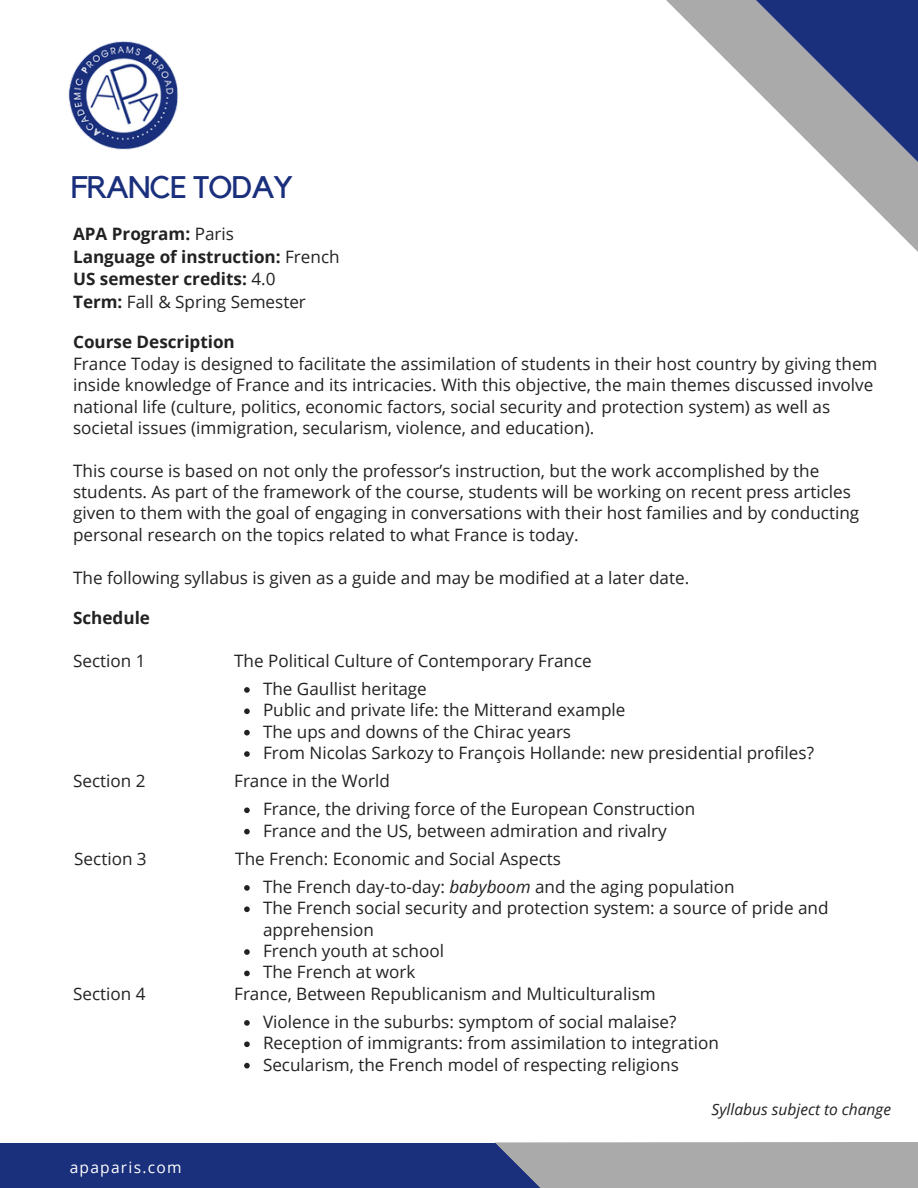
<style>
.page{position:relative;width:918px;height:1188px;background:#fff}
.page>*{position:absolute;margin:0;border:0;box-sizing:border-box;transform-origin:0 0}
.t1{font:31.2px "Kollektif";letter-spacing:-.03em;color:#1a307c}
.t2{font:17.1px/21.3px "Open Sans";color:#222}
.t3{font:700 17.1px/22.5px "Open Sans";color:#222}
.t4{font:italic 15.6px "Open Sans";color:#222}
.t5{font:15.6px "Open Sans";letter-spacing:.08em;color:#fff}
.s1{font-weight:400}
.s2{font-style:italic}
</style>
<div class="page">
<div style="left:0;top:1143px;width:745px;height:45px;background:#1a307c"></div>
<div style="left:495px;top:1142px;width:423px;height:46px;background:#aaa"></div>
<svg style="left:673px;top:0;width:245px;height:247px"></svg>
<img style="left:69px;top:41px;width:109px;height:109px">
<svg style="left:244px;top:687px;width:6px;height:6px"></svg>
<svg style="left:244px;top:708px;width:6px;height:6px"></svg>
<svg style="left:244px;top:730px;width:6px;height:5px"></svg>
<svg style="left:244px;top:751px;width:6px;height:6px"></svg>
<svg style="left:244px;top:807px;width:6px;height:6px"></svg>
<svg style="left:244px;top:829px;width:6px;height:5px"></svg>
<svg style="left:244px;top:885px;width:6px;height:6px"></svg>
<svg style="left:244px;top:906px;width:6px;height:6px"></svg>
<svg style="left:244px;top:949px;width:6px;height:6px"></svg>
<svg style="left:244px;top:971px;width:6px;height:5px"></svg>
<svg style="left:244px;top:1020px;width:6px;height:6px"></svg>
<svg style="left:244px;top:1041px;width:6px;height:6px"></svg>
<svg style="left:244px;top:1063px;width:6px;height:5px"></svg>
<h1 class="t1" style="left:71px;top:173px;width:224px">FRANCE TODAY</h1>
<p class="t3" style="left:73px;top:222px;width:268px">APA Program: <span class="s1">Paris<br></span>Language of instruction: <span class="s1">French<br></span>US semester credits: <span class="s1">4.0<br></span>Term: <span class="s1">Fall &amp; Spring Semester</span></p>
<p class="t3" style="left:73px;top:331px;width:163px">Course Description</p>
<p class="t2" style="left:73px;top:353px;width:806px">France Today is designed to facilitate the assimilation of students in their host country by giving them inside knowledge of France and its intricacies. With this objective, the main themes discussed involve national life (culture, politics, economic factors, social security and protection system) as well as societal issues (immigration, secularism, violence, and education).</p>
<p class="t2" style="left:73px;top:459px;width:788px">This course is based on not only the professor’s instruction, but the work accomplished by the students. As part of the framework of the course, students will be working on recent press articles given to them with the goal of engaging in conversations with their host families and by conducting personal research on the topics related to what France is today.</p>
<p class="t2" style="left:73px;top:566px;width:618px">The following syllabus is given as a guide and may be modified at a later date.</p>
<p class="t3" style="left:73px;top:606px;width:78px">Schedule</p>
<p class="t2" style="left:73px;top:650px;width:74px">Section 1</p>
<p class="t2" style="left:263px;top:646px;width:330px;line-height:28.2px;text-indent:-29px">The Political Culture of Contemporary France<br>The Gaullist heritage</p>
<p class="t2" style="left:263px;top:699px;width:553px">Public and private life: the Mitterand example<br>The ups and downs of the Chirac years<br>From Nicolas Sarkozy to François Hollande: new presidential profiles?</p>
<p class="t2" style="left:73px;top:770px;width:74px">Section 2</p>
<p class="t2" style="left:263px;top:766px;width:434px;line-height:28.2px;text-indent:-29px">France in the World<br>France, the driving force of the European Construction</p>
<p class="t2" style="left:263px;top:819px;width:405px">France and the US, between admiration and rivalry</p>
<p class="t2" style="left:74px;top:848px;width:74px">Section 3</p>
<p class="t2" style="left:263px;top:844px;width:473px;line-height:28.2px;text-indent:-28px">The French: Economic and Social Aspects<br>The French day-to-day: <span class="s2">babyboom</span> and the aging population</p>
<p class="t2" style="left:263px;top:897px;width:567px">The French social security and protection system: a source of pride and apprehension<br>French youth at school<br>The French at work</p>
<p class="t2" style="left:73px;top:983px;width:74px">Section 4</p>
<p class="t2" style="left:263px;top:979px;width:415px;line-height:28.2px;text-indent:-29px">France, Between Republicanism and Multiculturalism<br>Violence in the suburbs: symptom of social malaise?</p>
<p class="t2" style="left:263px;top:1032px;width:457px">Reception of immigrants: from assimilation to integration<br>Secularism, the French model of respecting religions</p>
<p class="t4" style="left:712px;top:1098px;width:181px">Syllabus subject to change</p>
<p class="t5" style="left:70px;top:1157px;width:113px">apaparis.com</p>
</div>
